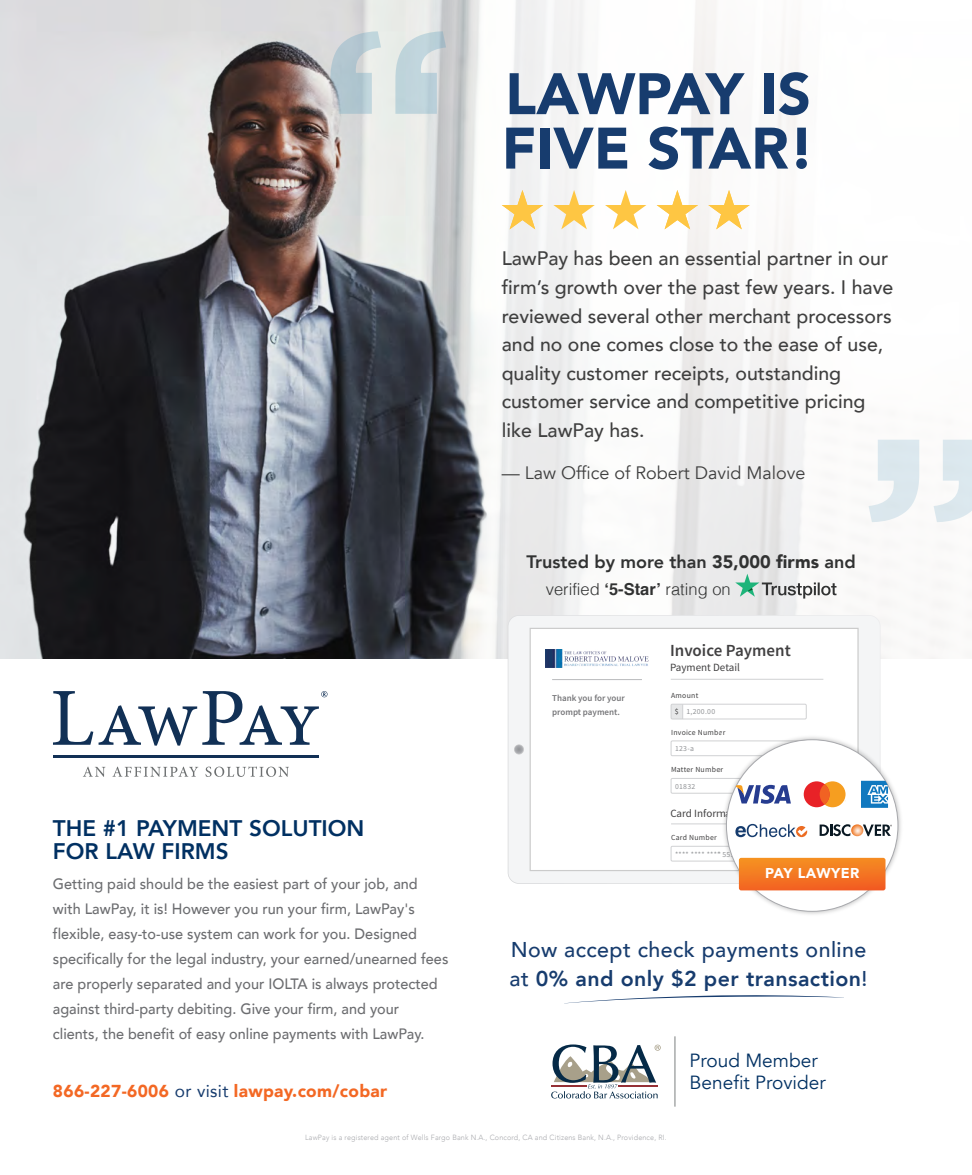
<style>
.page{position:relative;width:972px;height:1175px;background:#fff}
.page>*{position:absolute;margin:0;border:0;box-sizing:border-box;transform-origin:0 0}
.t1{font:900 57.75px/54.4px "Avenir";color:#173c6e}
.t2{font:800 22.5px/22.5px "Avenir";color:#003062}
.t3{font:500 21.3px/29px "Avenir";letter-spacing:.02em;color:#173c6e}
.t4{font:500 19.5px/28.5px "Avenir";color:#3f3f3f}
.t5{font:19.05px/22.2px "Avenir";color:#003062}
.t6{font:800 18px "Avenir";color:#313232}
.t7{font:18px "Avenir";color:#3f3f3f}
.t8{font:900 17.25px "Avenir";letter-spacing:.02em;color:#f36824}
.t9{font:600 16.95px "Source Sans Pro";color:#414041}
.t10{font:300 16.5px "Helvetica";color:#313232}
.t11{font:500 15px/25px "Avenir";color:#6c6d70;scale:.96 1}
.t12{font:900 14.25px "Avenir";letter-spacing:.03em;color:#fff}
.t13{font:11.1px "Source Sans Pro";color:#414041}
.t14{font:600 9px/13.5px "Source Sans Pro";color:#767679}
.t15{font:7.8px/15.9px "Source Sans Pro";letter-spacing:.035em;color:#929497}
.t16{font:7.8px "Source Sans Pro";letter-spacing:.035em;color:#414041}
.t17{font:300 7.5px "Avenir";letter-spacing:.02em;color:#a8a9ad;scale:.96 1}
.s1{font-weight:900}
.s2{font-weight:700}
.s3{font-weight:400;color:#173c6e}
.s4{color:#414041}
.s5{font-weight:800}
</style>
<div class="page">
<hr style="left:675px;top:1036px;width:1px;height:70px;background:#7c7f7f">
<svg style="left:551px;top:1044px;width:110px;height:54px"></svg>
<svg style="left:396px;top:0;width:548px;height:661px"></svg>
<svg style="left:53px;top:691px;width:40px;height:53px"></svg>
<hr style="left:53px;top:755px;width:266px;height:2px;background:#113055">
<svg style="left:84px;top:766px;width:21px;height:10px"></svg>
<svg style="left:113px;top:766px;width:85px;height:10px"></svg>
<svg style="left:206px;top:766px;width:83px;height:11px"></svg>
<svg style="left:99px;top:691px;width:228px;height:54px"></svg>
<svg style="left:502px;top:190px;width:41px;height:39px"></svg>
<svg style="left:553px;top:190px;width:42px;height:39px"></svg>
<svg style="left:605px;top:190px;width:41px;height:39px"></svg>
<svg style="left:657px;top:190px;width:41px;height:39px"></svg>
<svg style="left:708px;top:190px;width:42px;height:39px"></svg>
<svg style="left:869px;top:439px;width:103px;height:83px"></svg>
<svg style="left:735px;top:573px;width:102px;height:25px"></svg>
<svg style="left:494px;top:31px;width:397px;height:83px"></svg>
<svg style="left:508px;top:615px;width:373px;height:268px"></svg>
<svg style="left:514px;top:744px;width:10px;height:10px"></svg>
<div style="left:530px;top:628px;width:328px;height:242px;background:#fff"></div>
<div style="left:530px;top:628px;width:329px;height:243px;border:1px solid #cbcbcb"></div>
<hr style="left:671px;top:679px;width:152px;height:1px;background:#d0d1d3">
<div style="left:671px;top:703px;width:136px;height:16px;border:1px solid #d0d1d3"></div>
<svg style="left:671px;top:704px;width:12px;height:15px"></svg>
<div style="left:671px;top:740px;width:136px;height:16px;border:1px solid #d0d1d3"></div>
<div style="left:671px;top:778px;width:136px;height:15px;border:1px solid #d0d1d3"></div>
<div style="left:671px;top:845px;width:98px;height:16px;border:1px solid #d0d1d3"></div>
<hr style="left:671px;top:823px;width:150px;height:1px;background:#d0d1d3">
<hr style="left:552px;top:679px;width:90px;height:1px;background:#b9bbbd">
<img style="left:546px;top:650px;width:102px;height:17px">
<img style="left:719px;top:732px;width:182px;height:183px">
<div style="left:726px;top:739px;width:172px;height:172px;background:#fff;border-radius:50%"></div>
<svg style="left:735px;top:824px;width:72px;height:13px"></svg>
<svg style="left:861px;top:780px;width:27px;height:28px"></svg>
<svg style="left:732px;top:785px;width:59px;height:18px"></svg>
<div style="left:820px;top:781px;width:26px;height:26px;background:#f69e20;border-radius:50%"></div>
<div style="left:804px;top:781px;width:26px;height:26px;background:#e82227;border-radius:50%"></div>
<div style="left:820px;top:784px;width:10px;height:20px;background:#f16223;border-radius:50%"></div>
<svg style="left:820px;top:824px;width:72px;height:12px"></svg>
<svg style="left:739px;top:857px;width:147px;height:33px;background:#f37b28"></svg>
<img style="left:3px;top:27px;width:491px;height:631px">
<svg style="left:568px;top:995px;width:276px;height:8px"></svg>
<p class="t1" style="left:502px;top:65px;width:314px">LAWPAY IS<br>FIVE STAR!</p>
<p class="t4" style="left:502px;top:243px;width:393px">LawPay has been an essential partner in our firm’s growth over the past few years. I have reviewed several other merchant processors and no one comes close to the ease of use, quality customer receipts, outstanding customer service and competitive pricing like LawPay has.</p>
<p class="t7" style="left:502px;top:461px;width:305px">— Law Office of Robert David Malove</p>
<p class="t6" style="left:527px;top:548px;width:331px">Trusted by more than <span class="s1">35,000 firms</span> and</p>
<p class="t10" style="left:546px;top:574px;width:186px">verified <span class="s2">‘5-Star’</span> rating on</p>
<p class="t2" style="left:53px;top:817px;width:313px">THE #1 PAYMENT SOLUTION<br>FOR LAW FIRMS</p>
<p class="t11" style="left:53px;top:870px;width:413px">Getting paid should be the easiest part of your job, and with LawPay, it is! However you run your firm, LawPay's flexible, easy-to-use system can work for you. Designed specifically for the legal industry, your earned/unearned fees are properly separated and your IOLTA is always protected against third-party debiting. Give your firm, and your clients, the benefit of easy online payments with LawPay.</p>
<p class="t8" style="left:53px;top:1076px;width:336px">866-227-6006 <span class="s3">or visit</span> lawpay.com/cobar</p>
<p class="t14" style="left:552px;top:691px;width:74px">Thank you for your prompt payment.</p>
<p class="t9" style="left:670px;top:639px;width:122px">Invoice Payment</p>
<p class="t13" style="left:670px;top:660px;width:71px">Payment Detail</p>
<p class="t15" style="left:675px;top:688px;width:42px;text-indent:-4px"><span class="s4">Amount<br>$</span> 1,200.00</p>
<p class="t16" style="left:671px;top:727px;width:56px">Invoice Number</p>
<p class="t15" style="left:675px;top:740px;width:20px">123-a</p>
<p class="t16" style="left:671px;top:765px;width:54px">Matter Number</p>
<p class="t15" style="left:675px;top:778px;width:22px">01832</p>
<p class="t13" style="left:670px;top:806px;width:80px">Card Information</p>
<p class="t16" style="left:671px;top:832px;width:47px">Card Number</p>
<p class="t15" style="left:675px;top:846px;width:65px">**** **** **** 5555</p>
<p class="t12" style="left:765px;top:861px;width:96px">PAY LAWYER</p>
<p class="t3" style="left:510px;top:934px;width:359px">Now accept check payments online at <span class="s5">0% and only $2 per transaction</span>!</p>
<p class="t5" style="left:690px;top:1049px;width:138px">Proud Member<br>Benefit Provider</p>
<p class="t17" style="left:305px;top:1133px;width:378px">LawPay is a registered agent of Wells Fargo Bank N.A., Concord, CA and Citizens Bank, N.A., Providence, RI.</p>
</div>
